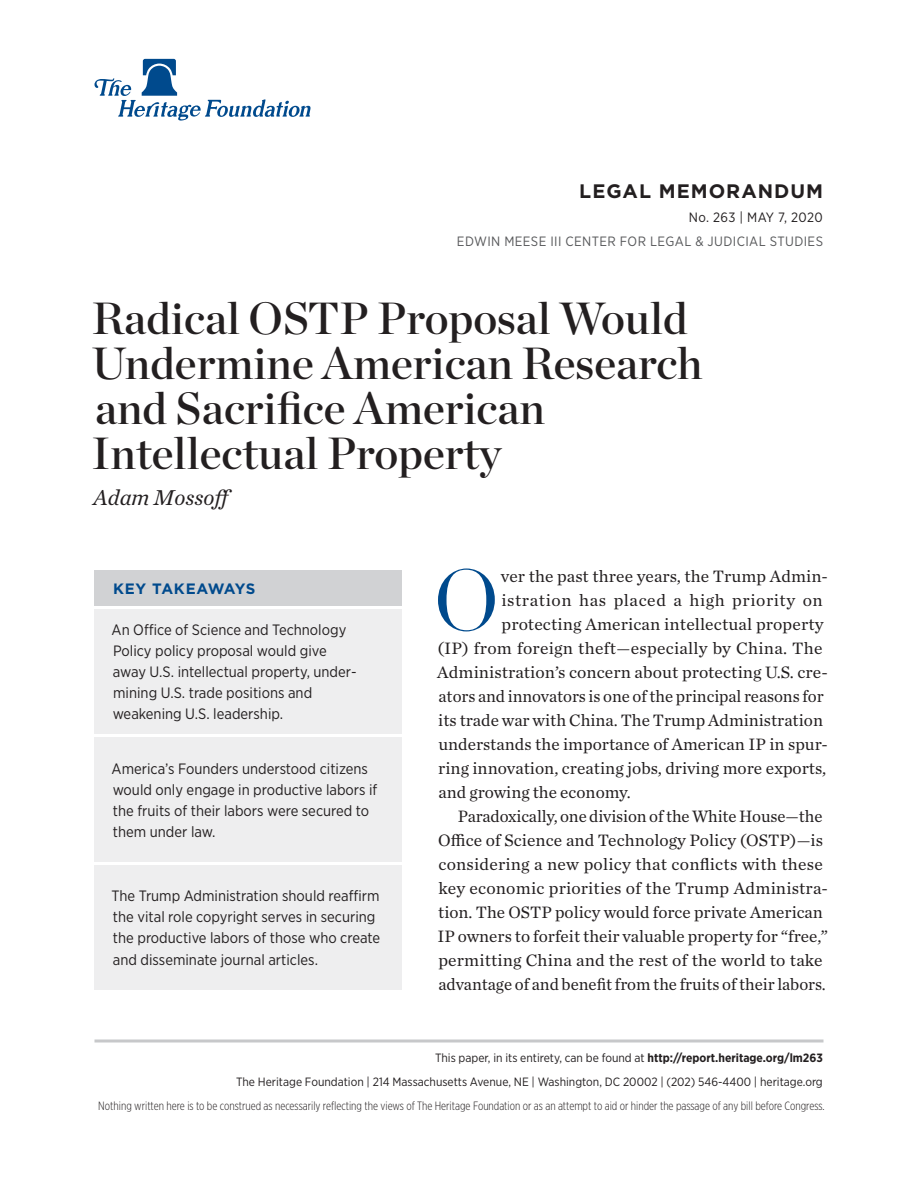
<style>
.page{position:relative;width:918px;height:1188px;background:#fff}
.page>*{position:absolute;margin:0;border:0;box-sizing:border-box;transform-origin:0 0}
.Body_Text___DROP_CAP{font:300 86.1px "Chronicle Display";color:#004a8d}
.Paper_Title{font:45px/45px "Chronicle Display Semi";color:#231f20}
.Byline{font:italic 22.5px "Chronicle Text G1";color:#231f20}
.t1{font:700 19.5px "Gotham";letter-spacing:.05em;color:#231f20}
.Body_Text___DROP_CAP-2{font:17.25px "Chronicle Text G1";color:#231f20}
.Body_Text{font:17.25px/24px "Chronicle Text G1";color:#231f20}
.Body_Text___DROP_CAP-3{font:17.25px "Chronicle Text G1";letter-spacing:.035em;color:#231f20}
.Key_Takeaways{font:15px/21px "Gotham Narrow";color:#231f20}
.Key_Takeaways___HEAD{font:700 15px "Gotham";letter-spacing:.03em;color:#004a8d}
.t2{font:13.5px "Gotham Narrow";letter-spacing:.03em;color:#57585a}
.t3{font:13.5px "Gotham Narrow";letter-spacing:.03em;color:#231f20}
.t4{font:12px/24px "Gotham Narrow";color:#231f20;text-align:right}
.t5{font:300 12px "Gotham X Narrow";color:#231f20}
.s1{font-weight:700}
</style>
<div class="page">
<hr style="left:94px;top:1040px;width:730px;height:2px;background:#c7c8ca">
<svg style="left:94px;top:59px;width:216px;height:62px"></svg>
<div style="left:94px;top:609px;width:308px;height:125px;background:#eeeeef"></div>
<div style="left:94px;top:570px;width:308px;height:36px;background:#d1d2d4"></div>
<div style="left:94px;top:737px;width:308px;height:125px;background:#eeeeef"></div>
<div style="left:94px;top:865px;width:308px;height:125px;background:#eeeeef"></div>
<h3 class="t1" style="left:579px;top:178px;width:245px">LEGAL MEMORANDUM</h3>
<p class="t3" style="left:689px;top:209px;width:136px">No. 263 | May 7, 2020</p>
<p class="t2" style="left:457px;top:233px;width:368px">EDWIN MEESE III CENTER FOR LEGAL &amp; JUDICIAL STUDIES</p>
<p class="Paper_Title" style="left:91px;top:293px;width:613px">Radical OSTP Proposal Would<br>Undermine American Research and Sacrifice American<br>Intellectual Property</p>
<p class="Byline" style="left:93px;top:481px;width:144px">Adam Mossoff</p>
<p class="Key_Takeaways___HEAD" style="left:113px;top:579px;width:144px">KEY TAKEAWAYS</p>
<p class="Key_Takeaways" style="left:112px;top:619px;width:247px">An Office of Science and Technology Policy policy proposal would give away U.S. intellectual property, under&shy;mining U.S. trade positions and weakening U.S. leadership.</p>
<p class="Key_Takeaways" style="left:112px;top:758px;width:267px">America’s Founders understood citizens would only engage in productive labors if the fruits of their labors were secured to them under law.</p>
<p class="Key_Takeaways" style="left:112px;top:885px;width:270px">The Trump Administration should reaffirm the vital role copyright serves in securing the productive labors of those who create and disseminate journal articles.</p>
<p class="Body_Text___DROP_CAP" style="left:434px;top:534px;width:67px">O</p>
<p class="Body_Text___DROP_CAP-2" style="left:501px;top:563px;width:328px">ver the past three years, the Trump Admin-</p>
<p class="Body_Text___DROP_CAP-3" style="left:501px;top:587px;width:323px">istration has placed a high priority on</p>
<p class="Body_Text___DROP_CAP-2" style="left:502px;top:611px;width:324px">protecting American intellectual property</p>
<p class="Body_Text___DROP_CAP-2" style="left:437px;top:635px;width:387px">(IP) from foreign theft—especially by China. The</p>
<p class="Body_Text___DROP_CAP-2" style="left:437px;top:659px;width:392px">Administration’s concern about protecting U.S. cre-</p>
<p class="Body_Text___DROP_CAP-2" style="left:439px;top:683px;width:387px">ators and innovators is one of the principal reasons for</p>
<p class="Body_Text___DROP_CAP-2" style="left:438px;top:707px;width:386px">its trade war with China. The Trump Administration</p>
<p class="Body_Text___DROP_CAP-2" style="left:438px;top:731px;width:391px">understands the importance of American IP in spur-</p>
<p class="Body_Text___DROP_CAP-2" style="left:438px;top:755px;width:389px">ring innovation, creating jobs, driving more exports,</p>
<p class="Body_Text___DROP_CAP-2" style="left:439px;top:779px;width:194px">and growing the economy.</p>
<p class="Body_Text" style="left:437px;top:803px;width:392px;text-indent:20px">Paradoxically, one division of the White House—the Office of Science and Technology Policy (OSTP)—is considering a new policy that conflicts with these key economic priorities of the Trump Administra&shy;tion. The OSTP policy would force private American IP owners to forfeit their valuable property for “free,” permitting China and the rest of the world to take advantage of and benefit from the fruits of their labors.</p>
<p class="t4" style="left:236px;top:1046px;width:588px">This paper, in its entirety, can be found at <span class="s1">http://report.heritage.org/lm263<br></span>The Heritage Foundation | 214 Massachusetts Avenue, NE | Washington, DC 20002 | (202) 546-4400 | heritage.org</p>
<p class="t5" style="left:98px;top:1099px;width:728px">Nothing written here is to be construed as necessarily reflecting the views of The Heritage Foundation or as an attempt to aid or hinder the passage of any bill before Congress.</p>
</div>
